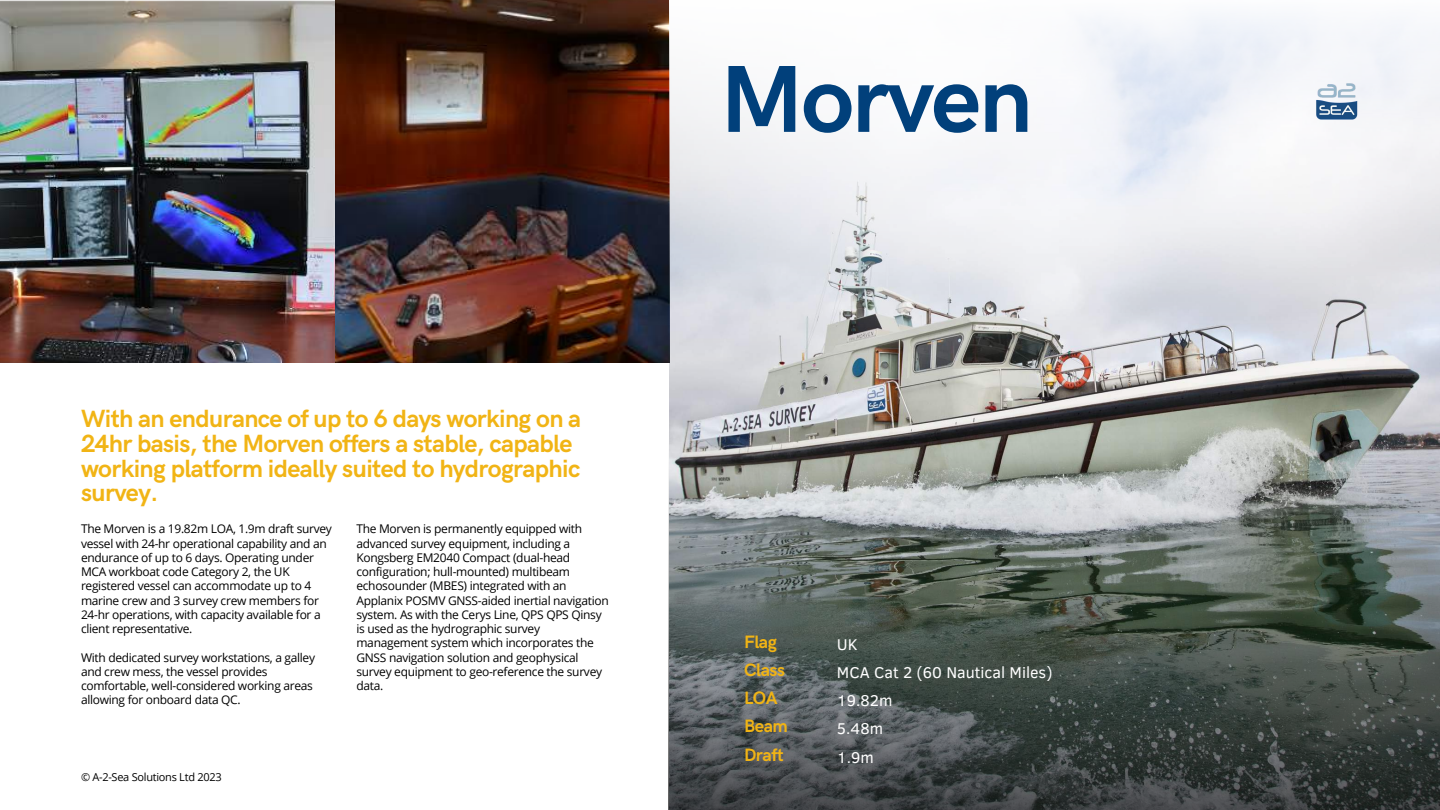
<style>
.page{position:relative;width:1440px;height:810px;background:#fff}
.page>*{position:absolute;margin:0;border:0;box-sizing:border-box;transform-origin:0 0}
.t1{font:700 95.5px "HK Grotesk";letter-spacing:-.025em;color:#01407b}
.t2{font:700 25px/24.8px "HK Grotesk";letter-spacing:-.025em;color:#f1b415}
.t3{font:700 18px "HK Grotesk";letter-spacing:-.025em;color:#f1b415}
.t4{font:16px "Clear Sans";color:#fff}
.t5{font:12px/14.2px "Open Sans";letter-spacing:-.025em;color:#000}
.t6{font:11px "Open Sans";letter-spacing:-.025em;color:#000}
</style>
<div class="page">
<img style="left:669px;top:379px;width:771px;height:52px">
<svg style="left:669px;top:431px;width:771px;height:379px;background:#626a66"></svg>
<img style="left:0;top:0;width:335px;height:362px">
<img style="left:335px;top:0;width:334px;height:362px">
<svg style="left:669px;top:9px;width:771px;height:370px"></svg>
<img style="left:1315px;top:81px;width:44px;height:38px">
<h2 class="t2" style="left:81px;top:407px;width:502px">With an endurance of up to 6 days working on a 24hr basis, the Morven offers a stable, capable working platform ideally suited to hydrographic survey.</h2>
<p class="t5" style="left:81px;top:522px;width:252px">The Morven is a 19.82m LOA, 1.9m draft survey vessel with 24-hr operational capability and an endurance of up to 6 days. Operating under MCA workboat code Category 2, the UK registered vessel can accommodate up to 4 marine crew and 3 survey crew members for 24-hr operations, with capacity available for a client representative.</p>
<p class="t5" style="left:81px;top:650px;width:236px">With dedicated survey workstations, a galley and crew mess, the vessel provides comfortable, well-considered working areas allowing for onboard data QC.</p>
<p class="t5" style="left:356px;top:522px;width:254px">The Morven is permanently equipped with advanced survey equipment, including a Kongsberg EM2040 Compact (dual-head configuration; hull-mounted) multibeam echosounder (MBES) integrated with an Applanix POSMV GNSS-aided inertial navigation system. As with the Cerys Line, QPS QPS Qinsy is used as the hydrographic survey management system which incorporates the GNSS navigation solution and geophysical survey equipment to geo-reference the survey data.</p>
<p class="t6" style="left:81px;top:769px;width:142px">© A-2-Sea Solutions Ltd 2023</p>
<h1 class="t1" style="left:720px;top:46px;width:314px">Morven</h1>
<h3 class="t3" style="left:744px;top:632px;width:35px">Flag</h3>
<h3 class="t4" style="left:837px;top:632px;width:22px">UK</h3>
<h3 class="t3" style="left:744px;top:660px;width:43px">Class</h3>
<h3 class="t4" style="left:837px;top:661px;width:217px">MCA Cat 2 (60 Nautical Miles)</h3>
<h3 class="t3" style="left:744px;top:688px;width:35px">LOA</h3>
<h3 class="t4" style="left:837px;top:689px;width:57px">19.82m</h3>
<h3 class="t3" style="left:744px;top:716px;width:45px">Beam</h3>
<h3 class="t4" style="left:837px;top:717px;width:48px">5.48m</h3>
<h3 class="t3" style="left:744px;top:744px;width:41px">Draft</h3>
<h3 class="t4" style="left:837px;top:745px;width:38px">1.9m</h3>
</div>
